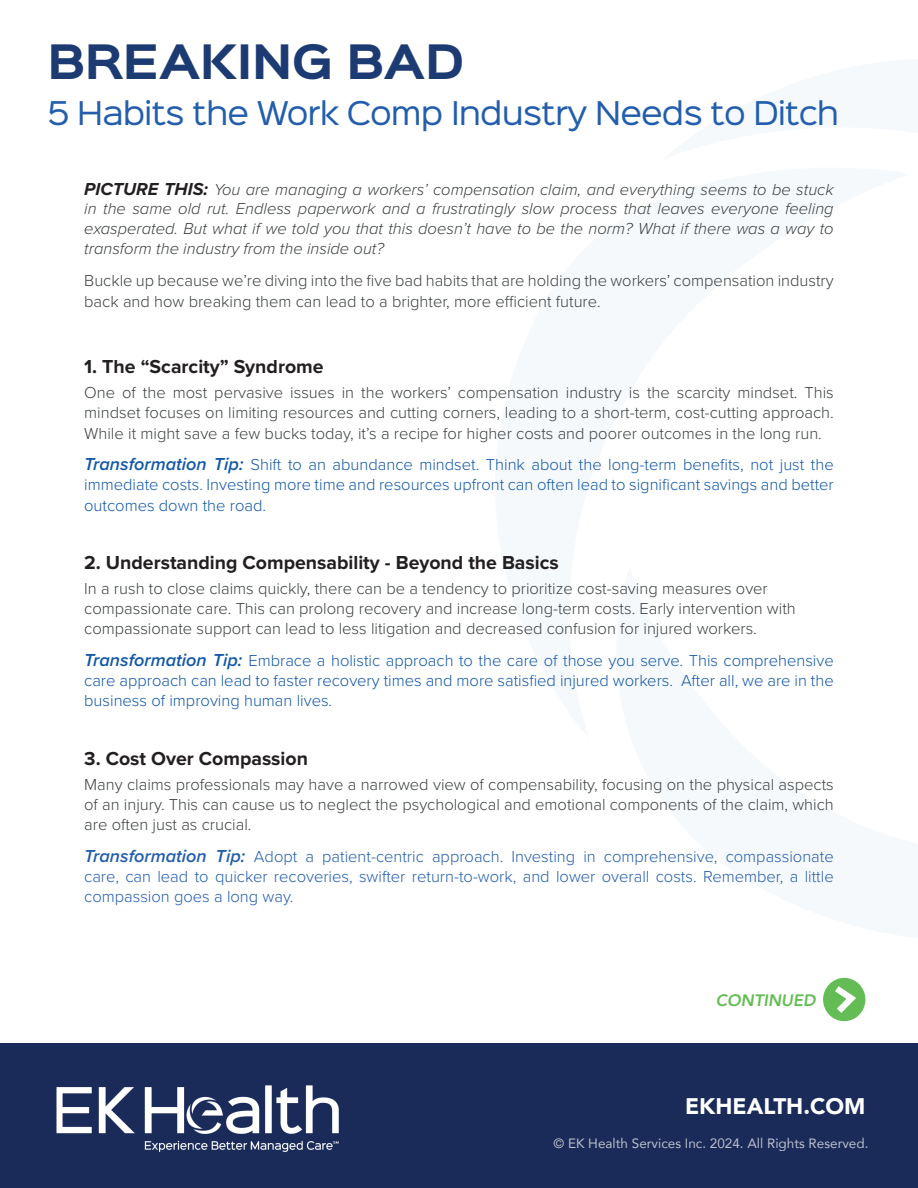
<style>
.page{position:relative;width:918px;height:1188px;background:#fff}
.page>*{position:absolute;margin:0;border:0;box-sizing:border-box;transform-origin:0 0}
.t1{font:700 42.75px "Sinkin Sans 700";letter-spacing:-.01em;color:#1d3b73}
.t2{font:29.55px "Sinkin Sans 400";letter-spacing:-.03em;color:#235eac;scale:1.04 1}
.t3{font:900 22.5px "Avenir";color:#fff}
.t4{font:700 19.5px "Proxima Nova";color:#231f20}
.t5{font:300 16.5px/20.2px "Proxima Nova";color:#3d4141}
.t6{font:300 16.5px/20.2px "Proxima Nova";color:#1358a7;text-align:justify}
.t7{font:italic 300 16.5px/19.8px "Proxima Nova";color:#3d4141;text-align:justify}
.t8{font:300 16.5px/20.2px "Proxima Nova";color:#235eac;text-align:justify}
.t9{font:italic 800 16.5px "Avenir";color:#64bd54}
.t10{font:13.5px "Avenir";color:#fff}
.s1{font-weight:700;font-size:18px;color:#231f20}
.s2{font-weight:600;font-style:italic;font-size:18px}
</style>
<div class="page">
<div style="left:823px;top:978px;width:42px;height:43px;background:#64bd54;border-radius:50%"></div>
<svg style="left:828px;top:980px;width:33px;height:40px"></svg>
<div style="left:0;top:1043px;width:918px;height:145px;background:#1b2b59"></div>
<img style="left:56px;top:1085px;width:283px;height:67px">
<h1 class="t1" style="left:48px;top:39px;width:418px">BREAKING BAD</h1>
<h2 class="t2" style="left:48px;top:88px;width:763px">5 Habits the Work Comp Industry Needs to Ditch</h2>
<p class="t7" style="left:84px;top:180px;width:751px"><span class="s1">PICTURE THIS:</span> You are managing a workers’ compensation claim, and everything seems to be stuck in the same old rut. Endless paperwork and a frustratingly slow process that leaves everyone feeling exasperated. But what if we told you that this doesn’t have to be the norm? What if there was a way to transform the industry from the inside out?</p>
<p class="t5" style="left:84px;top:270px;width:751px;line-height:21px">Buckle up because we’re diving into the five bad habits that are holding the workers’ compensation industry back and how breaking them can lead to a brighter, more efficient future.</p>
<p class="t4" style="left:84px;top:356px;width:241px">1. The “Scarcity” Syndrome</p>
<p class="t5" style="left:84px;top:382px;width:751px;text-align:justify">One of the most pervasive issues in the workers’ compensation industry is the scarcity mindset. This mindset focuses on limiting resources and cutting corners, leading to a short-term, cost-cutting approach.<br>While it might save a few bucks today, it’s a recipe for higher costs and poorer outcomes in the long run.</p>
<p class="t6" style="left:84px;top:454px;width:751px"><span class="s2">Transformation Tip:</span> Shift to an abundance mindset. Think about the long-term benefits, not just the immediate costs. Investing more time and resources upfront can often lead to significant savings and better outcomes down the road.</p>
<p class="t4" style="left:84px;top:551px;width:476px">2. Understanding Compensability - Beyond the Basics</p>
<p class="t5" style="left:84px;top:577px;width:713px">In a rush to close claims quickly, there can be a tendency to prioritize cost-saving measures over compassionate care. This can prolong recovery and increase long-term costs. Early intervention with compassionate support can lead to less litigation and decreased confusion for injured workers.</p>
<p class="t6" style="left:84px;top:649px;width:751px"><span class="s2">Transformation Tip:</span> Embrace a holistic approach to the care of those you serve. This comprehensive care approach can lead to faster recovery times and more satisfied injured workers. After all, we are in the business of improving human lives.</p>
<p class="t4" style="left:84px;top:747px;width:225px">3. Cost Over Compassion</p>
<p class="t5" style="left:84px;top:773px;width:751px;text-align:justify">Many claims professionals may have a narrowed view of compensability, focusing on the physical aspects of an injury. This can cause us to neglect the psychological and emotional components of the claim, which are often just as crucial.</p>
<p class="t8" style="left:84px;top:845px;width:751px"><span class="s2">Transformation Tip:</span> Adopt a patient-centric approach. Investing in comprehensive, compassionate care, can lead to quicker recoveries, swifter return-to-work, and lower overall costs. Remember, a little compassion goes a long way.</p>
<p class="t9" style="left:716px;top:991px;width:101px">CONTINUED</p>
<h3 class="t3" style="left:685px;top:1087px;width:182px">EKHEALTH.COM</h3>
<p class="t10" style="left:553px;top:1132px;width:316px">© EK Health Services Inc. 2024. All Rights Reserved.</p>
</div>
